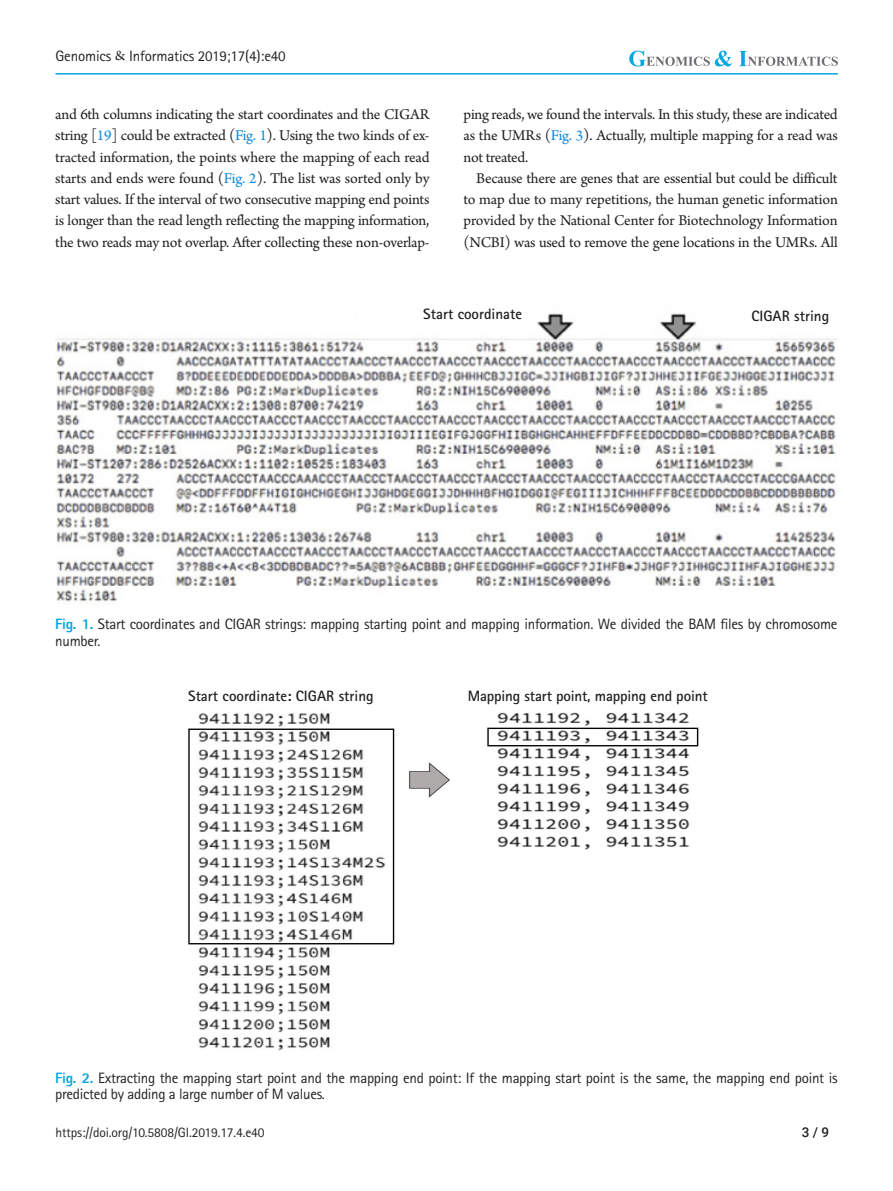
<style>
.page{position:relative;width:893px;height:1191px;background:#fff}
.page>*{position:absolute;margin:0;border:0;box-sizing:border-box;transform-origin:0 0}
.body{font:15.75px/21.3px "Arno Pro";letter-spacing:-.015em;color:#231f20;text-align:justify}
.fig-caption{font:15px/16.5px "Rotis Sans Serif Std";letter-spacing:-.02em;color:#231f20}
.Picture_print{font:700 15px "Rotis Sans Serif Std";color:#231f20}
.t1{font:13.5px "Rotis Sans Serif Std";letter-spacing:-.01em;color:#231f20}
.t2{font:500 13.5px "Roboto";color:#231f20}
.s1{font-family:"Arno Pro"}
.s2{color:#0b88de}
.s3{font-weight:800;color:#08a7e0}
</style>
<div class="page">
<img style="left:55px;top:313px;width:783px;height:292px">
<div style="left:358px;top:304px;width:173px;height:22px;background:#fff"></div>
<div style="left:699px;top:304px;width:139px;height:26px;background:#fff"></div>
<img style="left:188px;top:712px;width:511px;height:339px">
<hr style="left:55px;top:73px;width:783px;height:2px;background:#08a7e0">
<svg style="left:629px;top:51px;width:209px;height:15px"></svg>
<p class="fig-caption" style="left:55px;top:47px;width:232px">Genomics <span class="s1">&amp;</span> Informatics 2019;17(4):e40</p>
<p class="body" style="left:55px;top:104px;width:376px">and 6th columns indicating the start coordinates and the CIGAR string [<span class="s2">19</span>] could be extracted (<span class="s2">Fig. 1</span>). Using the two kinds of ex&shy;tracted information, the points where the mapping of each read starts and ends were found (<span class="s2">Fig. 2</span>). The list was sorted only by start values. If the interval of two consecutive mapping end points is longer than the read length reflecting the mapping information, the two reads may not overlap. After collecting these non-overlap-</p>
<p class="body" style="left:463px;top:104px;width:376px">ping reads, we found the intervals. In this study, these are indicated as the UMRs (<span class="s2">Fig. 3</span>). Actually, multiple mapping for a read was not treated.</p>
<p class="body" style="left:463px;top:168px;width:376px;text-indent:13px">Because there are genes that are essential but could be difficult to map due to many repetitions, the human genetic information provided by the National Center for Biotechnology Information (NCBI) was used to remove the gene locations in the UMRs. All</p>
<p class="Picture_print" style="left:423px;top:304px;width:100px">Start coordinate</p>
<p class="Picture_print" style="left:751px;top:307px;width:79px">CIGAR string</p>
<p class="fig-caption" style="left:55px;top:615px;width:784px"><span class="s3">Fig. 1.</span> Start coordinates and CIGAR strings: mapping starting point and mapping information. We divided the BAM files by chromosome number.</p>
<p class="Picture_print" style="left:188px;top:686px;width:187px">Start coordinate: CIGAR string</p>
<p class="Picture_print" style="left:468px;top:686px;width:241px">Mapping start point, mapping end point</p>
<p class="fig-caption" style="left:55px;top:1069px;width:784px"><span class="s3">Fig. 2.</span> Extracting the mapping start point and the mapping end point: If the mapping start point is the same, the mapping end point is predicted by adding a large number of M values.</p>
<p class="t1" style="left:55px;top:1124px;width:211px">https://doi.org/10.5808/GI.2019.17.4.e40</p>
<p class="t2" style="left:802px;top:1123px;width:29px">3 / 9</p>
</div>
